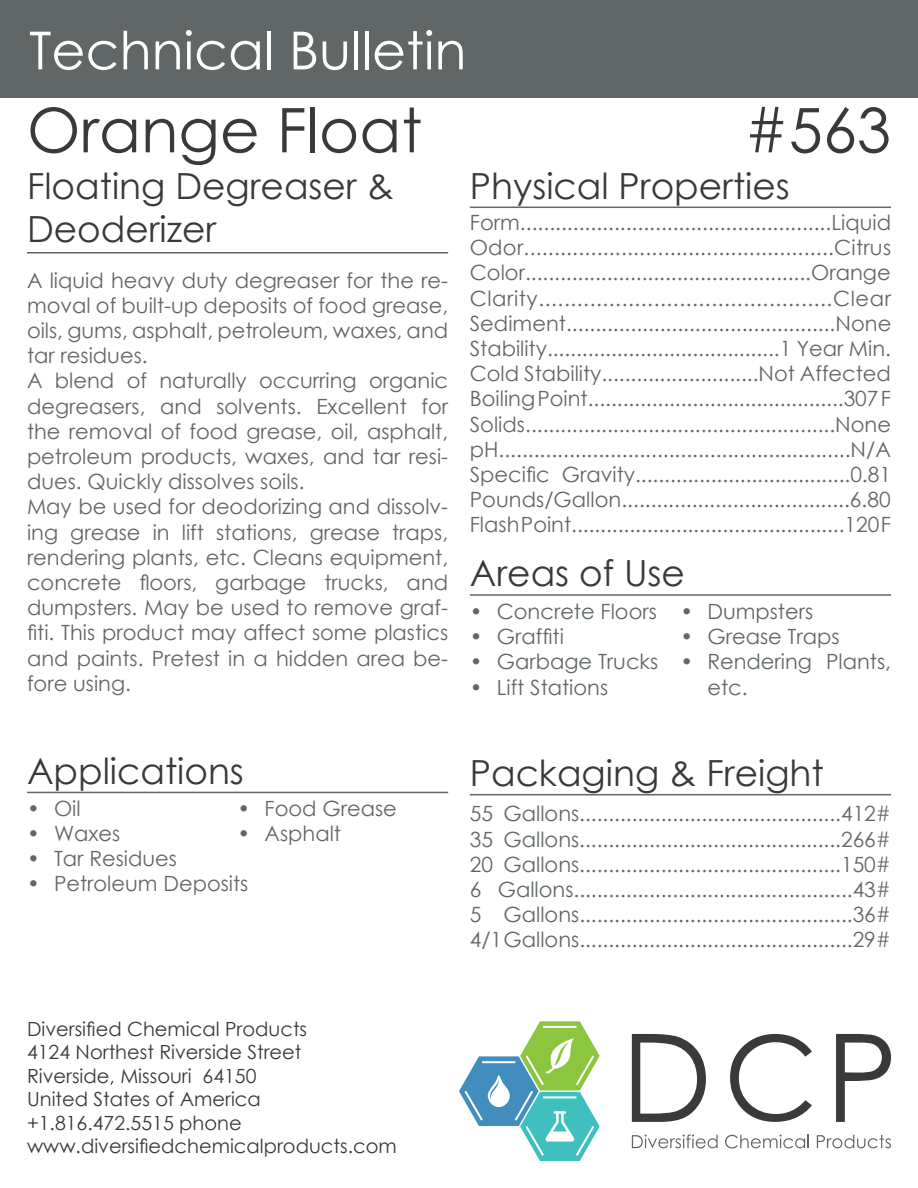
<style>
.page{position:relative;width:918px;height:1188px;background:#fff}
.page>*{position:absolute;margin:0;border:0;box-sizing:border-box;transform-origin:0 0}
.t1{font:61.5px "Century Gothic";color:#383a39}
.t2{font:52.5px "Century Gothic";color:#fff}
.t3{font:36px/43.2px "Century Gothic";color:#383a39}
.t4{font:21px/25.2px "Century Gothic";color:#616666;text-align:justify}
.t5{font:21px "Century Gothic";letter-spacing:.03em;color:#616666}
.t6{font:19.5px "Century Gothic";color:#383a39}
</style>
<div class="page">
<svg style="left:836px;top:1034px;width:55px;height:88px"></svg>
<svg style="left:730px;top:1034px;width:82px;height:88px"></svg>
<svg style="left:632px;top:1034px;width:74px;height:88px"></svg>
<svg style="left:632px;top:1135px;width:86px;height:13px"></svg>
<svg style="left:725px;top:1135px;width:84px;height:13px"></svg>
<svg style="left:817px;top:1135px;width:74px;height:13px"></svg>
<svg style="left:459px;top:1021px;width:141px;height:140px"></svg>
<div style="left:0;top:0;width:918px;height:97px;background:#616666"></div>
<hr style="left:27px;top:252px;width:421px;height:2px;background:#616666">
<hr style="left:27px;top:792px;width:421px;height:1px;background:#616666">
<hr style="left:470px;top:594px;width:421px;height:2px;background:#616666">
<hr style="left:470px;top:207px;width:421px;height:1px;background:#616666">
<hr style="left:470px;top:794px;width:421px;height:1px;background:#616666">
<p class="t2" style="left:29px;top:14px;width:439px">Technical Bulletin</p>
<p class="t1" style="left:27px;top:87px;width:397px">Orange Float</p>
<p class="t1" style="left:744px;top:87px;width:148px">#563</p>
<p class="t3" style="left:27px;top:163px;width:369px">Floating Degreaser &amp;<br>Deoderizer</p>
<p class="t4" style="left:27px;top:267px;width:423px">A liquid heavy duty degreaser for the re&shy;moval of built-up deposits of food grease, oils, gums, asphalt, petroleum, waxes, and tar residues.</p>
<p class="t4" style="left:27px;top:368px;width:423px">A blend of naturally occurring organic degreasers, and solvents. Excellent for the removal of food grease, oil, asphalt, petroleum products, waxes, and tar resi&shy;dues. Quickly dissolves soils.</p>
<p class="t4" style="left:27px;top:494px;width:423px">May be used for deodorizing and dissolv&shy;ing grease in lift stations, grease traps, rendering plants, etc. Cleans equipment, concrete floors, garbage trucks, and dumpsters. May be used to remove graf&shy;fiti. This product may affect some plastics and paints. Pretest in a hidden area be&shy;fore using.</p>
<p class="t3" style="left:470px;top:163px;width:322px">Physical Properties</p>
<p class="t4" style="left:470px;top:209px;width:423px">Form.....................................................Liquid</p>
<p class="t4" style="left:470px;top:235px;width:423px">Odor...................................................Citrus</p>
<p class="t4" style="left:470px;top:260px;width:422px">Color.................................................Orange</p>
<p class="t5" style="left:470px;top:283px;width:423px">Clarity..............................................Clear</p>
<p class="t4" style="left:470px;top:310px;width:423px">Sediment..............................................None</p>
<p class="t4" style="left:470px;top:335px;width:423px">Stability........................................1 Year Min.</p>
<p class="t4" style="left:470px;top:361px;width:423px">Cold Stability...........................Not Affected</p>
<p class="t4" style="left:470px;top:386px;width:423px">Boiling Point............................................307 F</p>
<p class="t4" style="left:470px;top:411px;width:423px">Solids.....................................................None pH............................................................N/A</p>
<p class="t4" style="left:470px;top:461px;width:423px">Specific Gravity.....................................0.81</p>
<p class="t4" style="left:470px;top:487px;width:422px">Pounds/Gallon.......................................6.80</p>
<p class="t4" style="left:470px;top:512px;width:423px">Flash Point...............................................120 F</p>
<p class="t3" style="left:470px;top:551px;width:217px">Areas of Use</p>
<p class="t4" style="left:470px;top:598px;width:189px">• Concrete Floors</p>
<p class="t4" style="left:470px;top:624px;width:96px">• Graffiti</p>
<p class="t4" style="left:470px;top:649px;width:190px">• Garbage Trucks</p>
<p class="t4" style="left:470px;top:674px;width:140px">• Lift Stations</p>
<p class="t4" style="left:680px;top:598px;width:134px">• Dumpsters</p>
<p class="t4" style="left:680px;top:624px;width:161px">• Grease Traps</p>
<p class="t4" style="left:707px;top:649px;width:185px;text-indent:-27px">• Rendering Plants, etc.</p>
<p class="t3" style="left:27px;top:748px;width:218px">Applications</p>
<p class="t4" style="left:27px;top:795px;width:55px">• Oil</p>
<p class="t4" style="left:27px;top:821px;width:95px">• Waxes</p>
<p class="t4" style="left:27px;top:846px;width:152px">• Tar Residues</p>
<p class="t4" style="left:27px;top:871px;width:223px">• Petroleum Deposits</p>
<p class="t4" style="left:238px;top:795px;width:161px">• Food Grease</p>
<p class="t4" style="left:238px;top:821px;width:105px">• Asphalt</p>
<p class="t6" style="left:27px;top:1015px;width:282px">Diversified Chemical Products</p>
<p class="t6" style="left:27px;top:1039px;width:276px">4124 Northest Riverside Street</p>
<p class="t6" style="left:27px;top:1062px;width:231px">Riverside, Missouri 64150</p>
<p class="t6" style="left:27px;top:1085px;width:235px">United States of America</p>
<p class="t6" style="left:27px;top:1109px;width:216px">+1.816.472.5515 phone</p>
<p class="t6" style="left:27px;top:1132px;width:371px">www.diversifiedchemicalproducts.com</p>
<p class="t3" style="left:470px;top:751px;width:355px">Packaging &amp; Freight</p>
<p class="t4" style="left:470px;top:801px;width:423px">55 Gallons.............................................412#</p>
<p class="t4" style="left:470px;top:826px;width:423px">35 Gallons.............................................266#</p>
<p class="t4" style="left:470px;top:851px;width:423px">20 Gallons.............................................150#<br>6 Gallons................................................43#</p>
<p class="t4" style="left:470px;top:902px;width:423px">5 Gallons...............................................36#</p>
<p class="t4" style="left:470px;top:927px;width:423px">4/1 Gallons...............................................29#</p>
</div>
